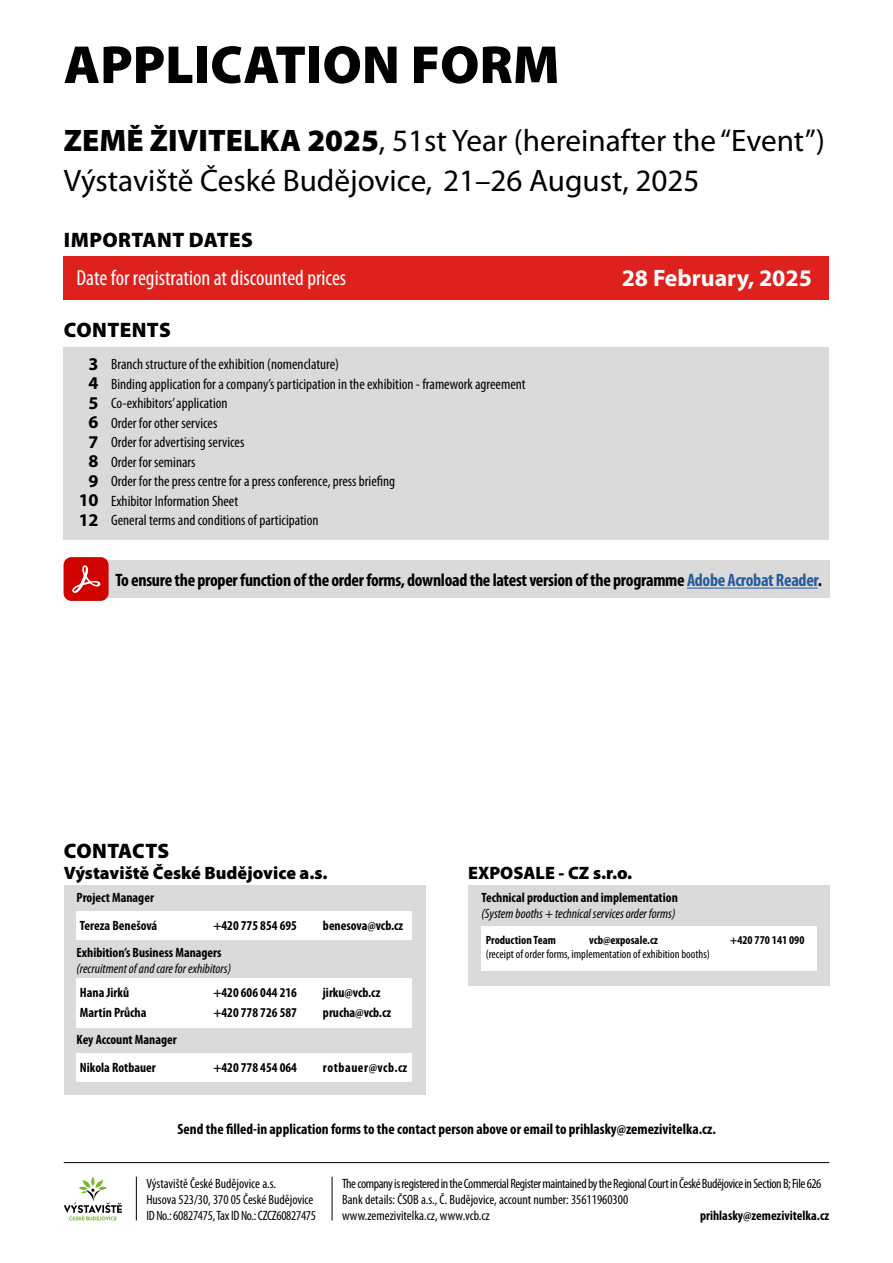
<style>
.page{position:relative;width:893px;height:1263px;background:#fff}
.page>*{position:absolute;margin:0;border:0;box-sizing:border-box;transform-origin:0 0}
.t1{font:900 54px "Myriad Pro";color:#000}
.t2{font:31.2px/39.8px "Myriad Pro";color:#000}
.t3{font:700 23.85px "Myriad Pro";color:#fff}
.t4{font:condensed 21.9px "Myriad Pro";color:#fff}
.t5{font:900 21px "Myriad Pro";letter-spacing:.02em;color:#000}
.t6{font:700 condensed 18px "Myriad Pro";letter-spacing:-.015em;color:#000}
.t7{font:900 18px "Myriad Pro";color:#000}
.t8{font:700 18px/19.5px "Myriad Pro";color:#000;text-align:center}
.t9{font:condensed 15px/19.5px "Myriad Pro";color:#000}
.t10{font:700 condensed 15px "Myriad Pro";color:#000}
.t11{font:condensed 13.5px/16.2px "Myriad Pro";letter-spacing:-.02em;color:#000}
.t12{font:700 condensed 13.5px/28.2px "Myriad Pro";color:#000}
.t13{font:italic condensed 13.5px "Myriad Pro";color:#000}
.t14{font:700 condensed 13.5px "Myriad Pro";letter-spacing:.04em;color:#000}
.t15{font:condensed 12px "Myriad Pro";color:#000}
.t16{font:700 condensed 12px "Myriad Pro";color:#000}
.s1{font-weight:900}
.s2{color:#275b9b}
</style>
<div class="page">
<hr style="left:64px;top:1162px;width:765px;height:1px;background:#000">
<div style="left:82px;top:560px;width:747px;height:38px;background:#dadada"></div>
<hr style="left:136px;top:1177px;width:1px;height:43px;background:#000">
<svg style="left:64px;top:1177px;width:58px;height:43px"></svg>
<hr style="left:332px;top:1177px;width:1px;height:43px;background:#000">
<div style="left:64px;top:347px;width:765px;height:192px;background:#dadada"></div>
<div style="left:64px;top:256px;width:765px;height:44px;background:#df211d"></div>
<div style="left:468px;top:886px;width:362px;height:100px;background:#dadada"></div>
<div style="left:481px;top:926px;width:335px;height:44px;background:#fff"></div>
<div style="left:64px;top:885px;width:362px;height:210px;background:#dadada"></div>
<div style="left:77px;top:978px;width:335px;height:49px;background:#fff"></div>
<div style="left:77px;top:1053px;width:335px;height:28px;background:#fff"></div>
<hr style="left:687px;top:588px;width:131px;height:1px;background:#275b9b">
<svg style="left:64px;top:557px;width:45px;height:44px;background:#d5221f"></svg>
<div style="left:77px;top:911px;width:335px;height:29px;background:#fff"></div>
<h1 class="t1" style="left:64px;top:34px;width:497px">APPLICATION FORM</h1>
<h2 class="t2" style="left:64px;top:120px;width:763px"><span class="s1">ZEMĚ ŽIVITELKA 2025</span>, 51st Year (hereinafter the “Event”)<br>Výstaviště České Budějovice, 21–26 August, 2025</h2>
<h3 class="t5" style="left:64px;top:228px;width:190px">IMPORTANT DATES</h3>
<h3 class="t4" style="left:77px;top:264px;width:271px">Date for registration at discounted prices</h3>
<h3 class="t3" style="left:622px;top:262px;width:192px">28 February, 2025</h3>
<h3 class="t5" style="left:64px;top:318px;width:108px">CONTENTS</h3>
<p class="t8" style="left:79px;top:353px;width:21px">3<br>4<br>5<br>6<br>7<br>8<br>9<br>10<br>12</p>
<p class="t9" style="left:111px;top:354px;width:416px">Branch structure of the exhibition (nomenclature)<br>Binding application for a company’s participation in the exhibition - framework agreement Co-exhibitors’ application<br>Order for other services<br>Order for advertising services<br>Order for seminars<br>Order for the press centre for a press conference, press briefing<br>Exhibitor Information Sheet<br>General terms and conditions of participation</p>
<p class="t6" style="left:115px;top:569px;width:708px">To ensure the proper function of the order forms, download the latest version of the programme <span class="s2">Adobe Acrobat Reader</span>.</p>
<h3 class="t5" style="left:64px;top:838px;width:107px">CONTACTS</h3>
<p class="t7" style="left:64px;top:863px;width:265px">Výstaviště České Budějovice a.s.</p>
<p class="t12" style="left:77px;top:883px;width:82px">Project Manager<br>Tereza Benešová</p>
<p class="t12" style="left:213px;top:911px;width:85px">+420 775 854 695</p>
<p class="t12" style="left:323px;top:911px;width:82px">benesova@vcb.cz</p>
<p class="t12" style="left:77px;top:938px;width:147px">Exhibition’s Business Managers</p>
<p class="t13" style="left:77px;top:960px;width:156px">(recruitment of and care for exhibitors)</p>
<p class="t12" style="left:80px;top:978px;width:51px">Hana Jirků</p>
<p class="t12" style="left:213px;top:978px;width:85px">+420 606 044 216</p>
<p class="t12" style="left:323px;top:978px;width:59px">jirku@vcb.cz</p>
<p class="t12" style="left:80px;top:998px;width:68px">Martin Průcha</p>
<p class="t12" style="left:213px;top:998px;width:85px">+420 778 726 587</p>
<p class="t12" style="left:323px;top:998px;width:70px">prucha@vcb.cz</p>
<p class="t12" style="left:77px;top:1025px;width:102px">Key Account Manager<br>Nikola Rotbauer</p>
<p class="t12" style="left:213px;top:1053px;width:85px">+420 778 454 064</p>
<p class="t14" style="left:323px;top:1059px;width:86px">rotbauer@vcb.cz</p>
<p class="t7" style="left:468px;top:863px;width:166px">EXPOSALE - CZ s.r.o.</p>
<p class="t12" style="left:481px;top:883px;width:198px">Technical production and implementation</p>
<p class="t13" style="left:481px;top:905px;width:196px">(System booths + technical services order forms)</p>
<p class="t16" style="left:486px;top:932px;width:72px">Production Team</p>
<p class="t16" style="left:589px;top:932px;width:70px">vcb@exposale.cz</p>
<p class="t16" style="left:730px;top:932px;width:76px">+420 770 141 090</p>
<p class="t15" style="left:486px;top:947px;width:226px">(receipt of order forms, implementation of exhibition booths)</p>
<p class="t10" style="left:178px;top:1120px;width:540px">Send the filled-in application forms to the contact person above or email to prihlasky@zemezivitelka.cz.</p>
<p class="t11" style="left:146px;top:1175px;width:171px">Výstaviště České Budějovice a.s.<br>Husova 523/30, 370 05 České Budějovice<br>ID No.: 60827475, Tax ID No.: CZCZ60827475</p>
<p class="t11" style="left:342px;top:1175px;width:481px">The company is registered in the Commercial Register maintained by the Regional Court in České Budějovice in Section B; File 626<br>Bank details: ČSOB a.s., Č. Budějovice, account number: 35611960300<br>www.zemezivitelka.cz, www.vcb.cz</p>
<p class="t12" style="left:618px;top:1201px;width:213px">Send this form to prihlasky@zemezivitelka.cz</p>
</div>
